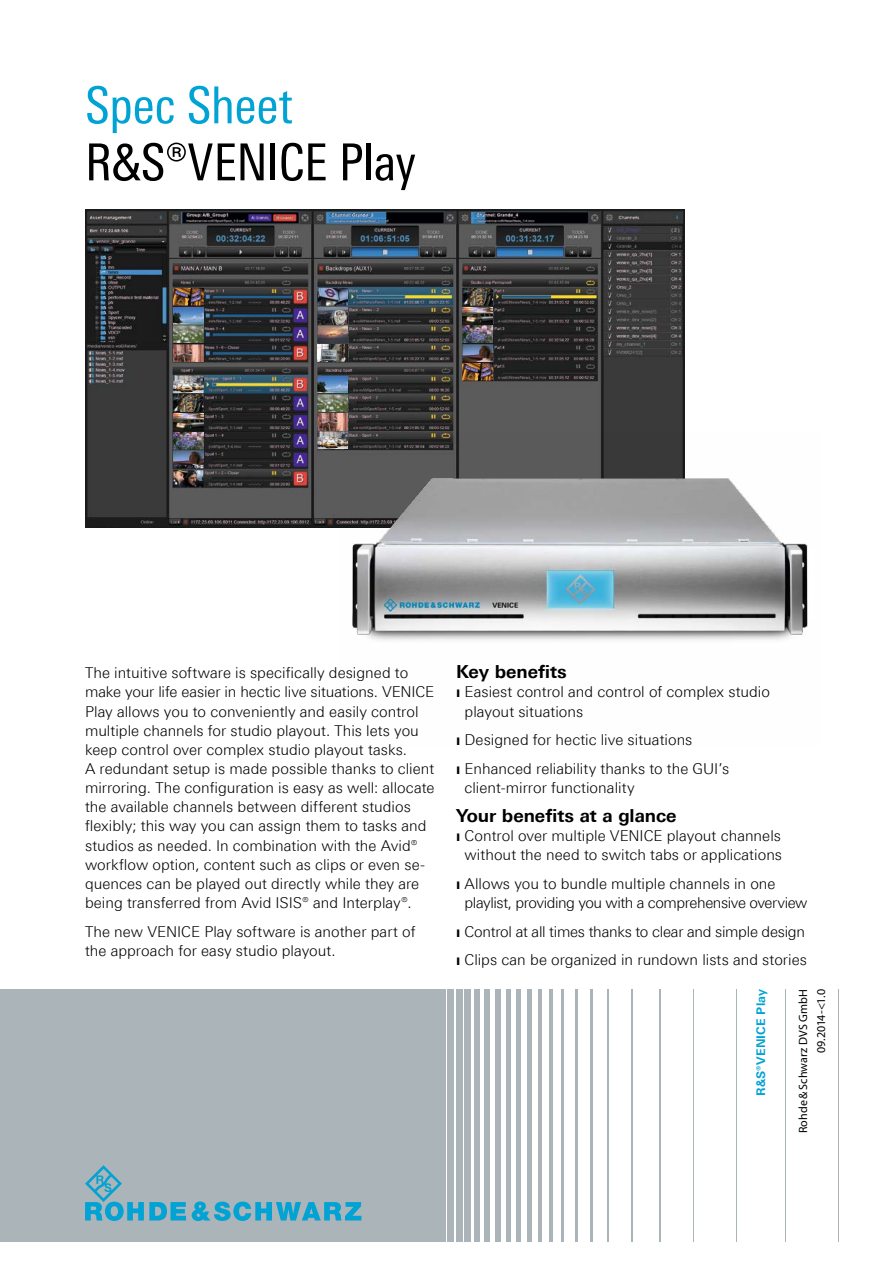
<style>
.page{position:relative;width:893px;height:1263px;background:#fff}
.page>*{position:absolute;margin:0;border:0;box-sizing:border-box;transform-origin:0 0}
.t1{font:51px "Linotype Univers 420 Cn";letter-spacing:-.01em;color:#000}
.t2{font:51px "Linotype Univers 420 Cn";letter-spacing:-.005em;color:#00a3d4}
.t3{font:700 18px "Linotype Univers 630";letter-spacing:-.005em;color:#000}
.t4{font:300 15px/19.2px "Linotype Univers 330";color:#000}
.t5{font:300 15px/19.2px "Linotype Univers 330";letter-spacing:-.025em;color:#000}
.t6{font:12px/18px "Myriad Pro";letter-spacing:.01em;color:#000;text-align:right}
.t7{font:700 12px "Linotype Univers 630";letter-spacing:.015em;color:#00a3d4}
.s1{font-family:"Linotype Univers 630";font-weight:700}
</style>
<div class="page">
<div style="left:439px;top:989px;width:7px;height:253px;background:#abb4b9"></div>
<div style="left:447px;top:989px;width:7px;height:253px;background:#abb4b9"></div>
<div style="left:456px;top:989px;width:7px;height:253px;background:#abb4b9"></div>
<div style="left:465px;top:989px;width:6px;height:253px;background:#abb4b9"></div>
<div style="left:474px;top:989px;width:6px;height:253px;background:#abb4b9"></div>
<div style="left:484px;top:989px;width:6px;height:253px;background:#abb4b9"></div>
<div style="left:495px;top:989px;width:5px;height:253px;background:#abb4b9"></div>
<hr style="left:506px;top:989px;width:4px;height:253px;background:#abb4b9">
<hr style="left:517px;top:989px;width:4px;height:253px;background:#abb4b9">
<hr style="left:528px;top:989px;width:4px;height:253px;background:#abb4b9">
<hr style="left:538px;top:989px;width:4px;height:253px;background:#abb4b9">
<hr style="left:550px;top:989px;width:3px;height:253px;background:#abb4b9">
<hr style="left:561px;top:989px;width:3px;height:253px;background:#abb4b9">
<hr style="left:575px;top:989px;width:2px;height:253px;background:#abb4b9">
<hr style="left:590px;top:989px;width:2px;height:253px;background:#abb4b9">
<hr style="left:607px;top:989px;width:2px;height:253px;background:#abb4b9">
<hr style="left:631px;top:989px;width:2px;height:253px;background:#abb4b9">
<hr style="left:659px;top:989px;width:1px;height:253px;background:#abb4b9">
<hr style="left:693px;top:989px;width:1px;height:253px;background:#abb4b9">
<hr style="left:736px;top:989px;width:1px;height:253px;background:#abb4b9">
<hr style="left:785px;top:989px;width:1px;height:253px;background:#abb4b9">
<hr style="left:838px;top:989px;width:1px;height:253px;background:#abb4b9">
<div style="left:0;top:989px;width:438px;height:253px;background:#abb4b9"></div>
<svg style="left:85px;top:1165px;width:101px;height:56px"></svg>
<svg style="left:192px;top:1201px;width:169px;height:20px"></svg>
<img style="left:85px;top:209px;width:599px;height:318px">
<img style="left:318px;top:345px;width:30px;height:17px">
<img style="left:173px;top:288px;width:30px;height:17px">
<img style="left:463px;top:345px;width:30px;height:35px">
<img style="left:173px;top:307px;width:30px;height:17px">
<img style="left:318px;top:376px;width:30px;height:35px">
<img style="left:173px;top:326px;width:30px;height:17px">
<img style="left:173px;top:345px;width:30px;height:17px">
<img style="left:318px;top:413px;width:30px;height:17px">
<img style="left:173px;top:413px;width:30px;height:17px">
<img style="left:463px;top:307px;width:30px;height:17px">
<img style="left:318px;top:326px;width:30px;height:17px">
<img style="left:173px;top:395px;width:30px;height:16px">
<img style="left:463px;top:288px;width:30px;height:17px">
<img style="left:173px;top:376px;width:30px;height:17px">
<img style="left:318px;top:432px;width:30px;height:17px">
<img style="left:173px;top:432px;width:30px;height:17px">
<img style="left:463px;top:326px;width:30px;height:17px">
<img style="left:173px;top:451px;width:30px;height:14px">
<img style="left:318px;top:288px;width:30px;height:17px">
<img style="left:318px;top:307px;width:30px;height:17px">
<img style="left:341px;top:433px;width:467px;height:207px">
<h1 class="t2" style="left:85px;top:76px;width:209px">Spec Sheet</h1>
<h1 class="t1" style="left:85px;top:133px;width:332px">R&amp;S®VENICE Play</h1>
<p class="t4" style="left:85px;top:663px;width:351px">The intuitive software is specifically designed to make your life easier in hectic live situations. VENICE Play allows you to conveniently and easily control multiple channels for studio playout. This lets you keep control over complex studio playout tasks.<br>A redundant setup is made possible thanks to client mirroring. The configuration is easy as well: allocate the available channels between different studios flexibly; this way you can assign them to tasks and studios as needed. In combination with the Avid® workflow option, content such as clips or even se&shy;quences can be played out directly while they are being transferred from Avid ISIS® and Interplay®.</p>
<p class="t4" style="left:85px;top:922px;width:332px">The new VENICE Play software is another part of the approach for easy studio playout.</p>
<p class="t3" style="left:456px;top:661px;width:112px">Key benefits</p>
<p class="t4" style="left:465px;top:682px;width:307px;text-indent:-9px"><span class="s1">ı</span> Easiest control and control of complex studio playout situations</p>
<p class="t4" style="left:456px;top:725px;width:275px;line-height:28.7px"><span class="s1">ı</span> Designed for hectic live situations<br><span class="s1">ı</span> Enhanced reliability thanks to the GUI’s</p>
<p class="t4" style="left:465px;top:778px;width:172px">client-mirror functionality</p>
<p class="t3" style="left:456px;top:804px;width:222px">Your benefits at a glance</p>
<p class="t4" style="left:456px;top:826px;width:328px;text-align:center"><span class="s1">ı</span> Control over multiple VENICE playout channels without the need to switch tabs or applications</p>
<p class="t5" style="left:465px;top:874px;width:345px;text-indent:-9px"><span class="s1">ı</span> Allows you to bundle multiple channels in one playlist, providing you with a comprehensive overview</p>
<p class="t4" style="left:456px;top:917px;width:352px;line-height:28.7px"><span class="s1">ı</span> Control at all times thanks to clear and simple design <span class="s1">ı</span> Clips can be organized in rundown lists and stories</p>
<p class="t7" style="left:754px;top:1096px;width:108px;rotate:-90deg">R&amp;S®VENICE Play</p>
<p class="t6" style="left:794px;top:1133px;width:146px;rotate:-90deg">Rohde &amp; Schwarz DVS GmbH<br>09.2014-&lt;1.0</p>
</div>
